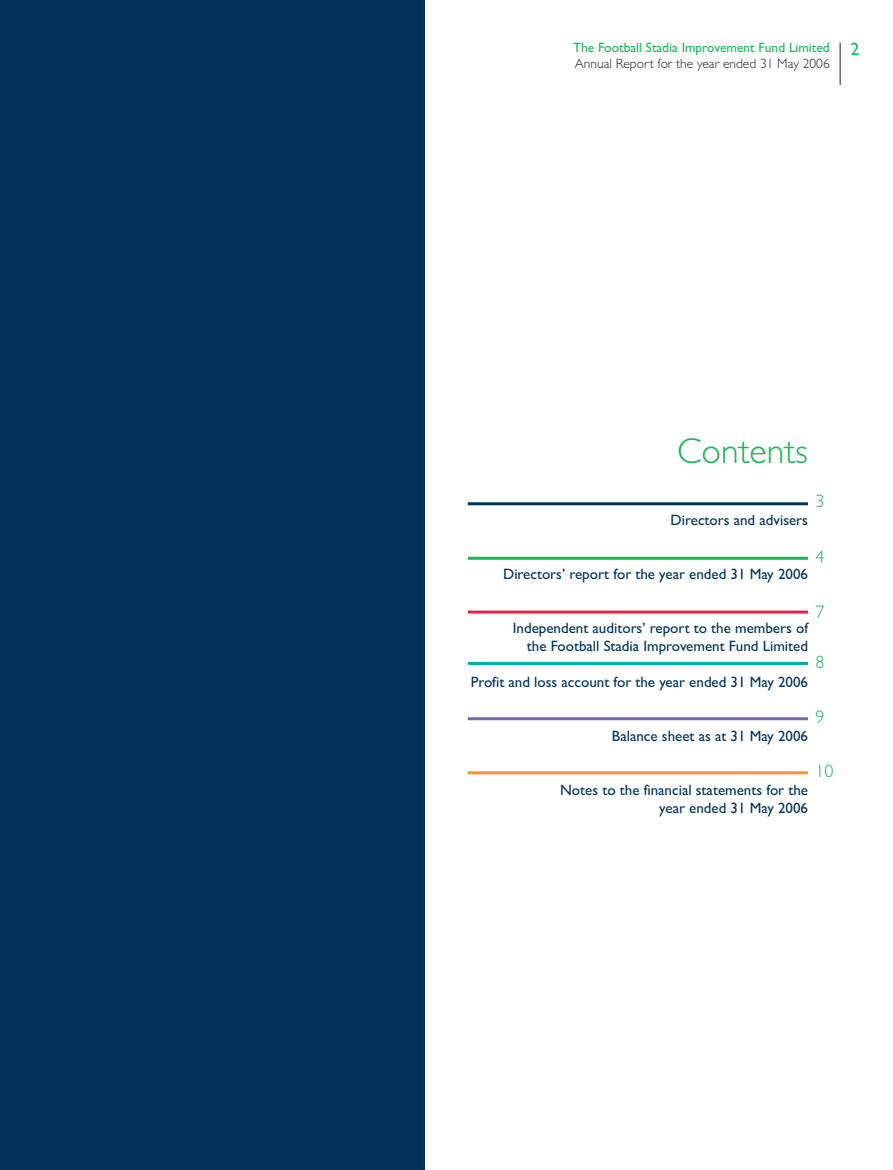
<style>
.page{position:relative;width:893px;height:1170px;background:#fff}
.page>*{position:absolute;margin:0;border:0;box-sizing:border-box;transform-origin:0 0}
.t1{font:300 36px "Gill Sans";color:#21b259}
.t2{font:300 18px "Gill Sans";color:#21b259}
.t3{font:18px "Gill Sans";color:#21b259}
.t4{font:15px/18px "Gill Sans";color:#00335a;text-align:right}
.t5{font:13.5px "Gill Sans";color:#21b259}
.t6{font:300 13.5px "Gill Sans";color:#231f20}
</style>
<div class="page">
<div style="left:0;top:0;width:425px;height:1169px;background:#00335a"></div>
<hr style="left:840px;top:43px;width:1px;height:42px;background:#231f20">
<hr style="left:468px;top:771px;width:340px;height:3px;background:#f79727">
<hr style="left:468px;top:717px;width:340px;height:3px;background:#7a67ae">
<hr style="left:468px;top:662px;width:340px;height:3px;background:#00aaad">
<hr style="left:468px;top:610px;width:340px;height:3px;background:#e5234a">
<hr style="left:468px;top:556px;width:340px;height:3px;background:#21b259">
<hr style="left:468px;top:502px;width:340px;height:3px;background:#00335a">
<p class="t5" style="left:573px;top:39px;width:258px">The Football Stadia Improvement Fund Limited</p>
<p class="t6" style="left:575px;top:55px;width:256px">Annual Report for the year ended 31 May 2006</p>
<p class="t3" style="left:850px;top:38px;width:10px">2</p>
<h1 class="t1" style="left:677px;top:430px;width:132px">Contents</h1>
<p class="t4" style="left:671px;top:510px;width:139px">Directors and advisers</p>
<p class="t2" style="left:815px;top:490px;width:10px">3</p>
<p class="t4" style="left:503px;top:564px;width:306px">Directors’ report for the year ended 31 May 2006</p>
<p class="t2" style="left:815px;top:546px;width:10px">4</p>
<p class="t2" style="left:815px;top:601px;width:10px">7</p>
<p class="t2" style="left:815px;top:651px;width:10px">8</p>
<p class="t4" style="left:513px;top:618px;width:297px">Independent auditors’ report to the members of the Football Stadia Improvement Fund Limited</p>
<p class="t4" style="left:471px;top:672px;width:339px">Profit and loss account for the year ended 31 May 2006</p>
<p class="t4" style="left:612px;top:726px;width:198px">Balance sheet as at 31 May 2006</p>
<p class="t4" style="left:560px;top:780px;width:249px">Notes to the financial statements for the year ended 31 May 2006</p>
<p class="t2" style="left:815px;top:706px;width:10px">9</p>
<p class="t2" style="left:815px;top:760px;width:19px">10</p>
</div>
